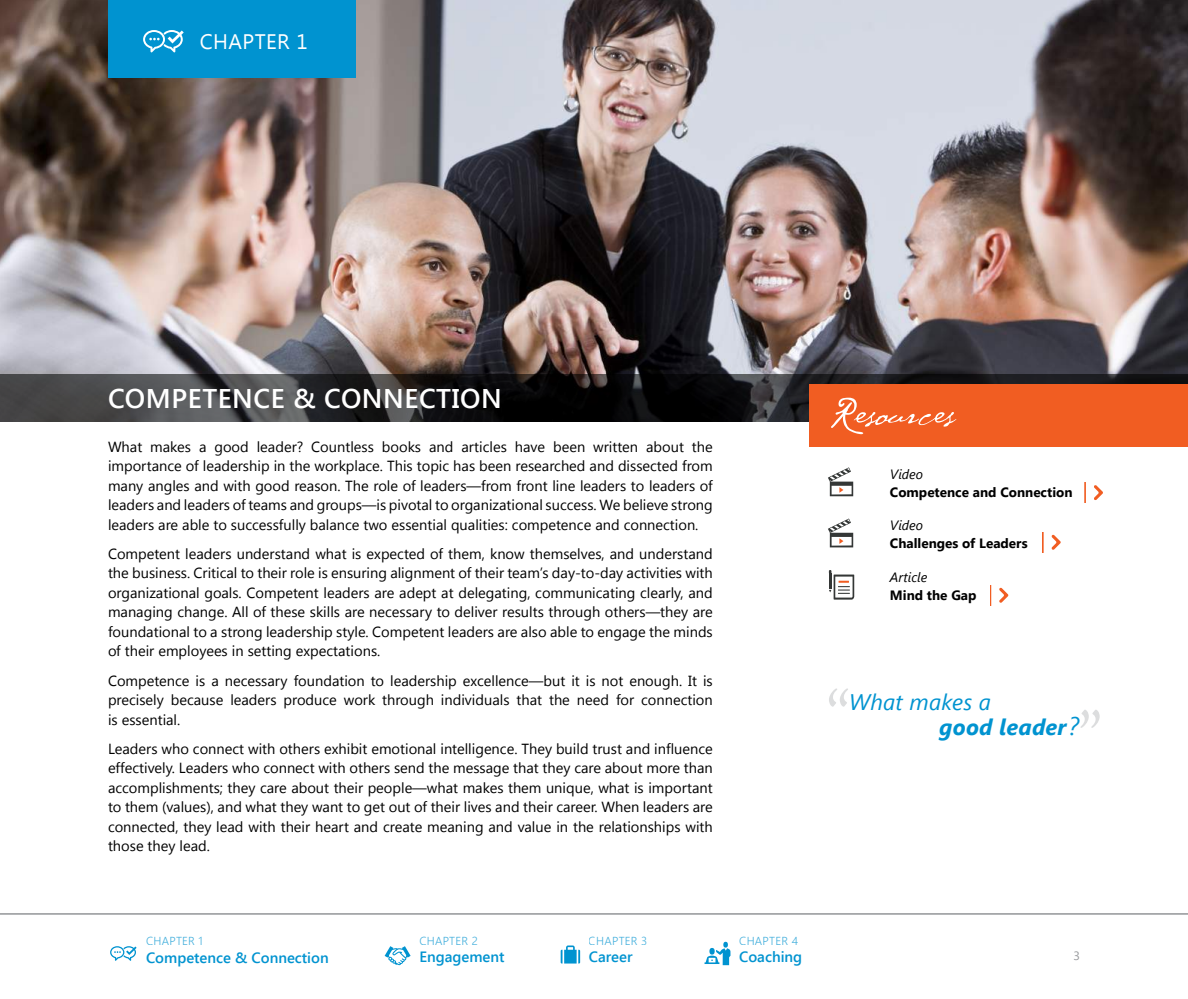
<style>
.page{position:relative;width:1188px;height:999px;background:#fff}
.page>*{position:absolute;margin:0;border:0;box-sizing:border-box;transform-origin:0 0}
.t1{font:italic 69.45px "Goudy Old Style T";color:#dcddde}
.t2{font:600 27px "Segoe UI";letter-spacing:.02em;color:#fff}
.t3{font:italic 22.5px/25.5px "Segoe UI";letter-spacing:.01em;color:#0093d0}
.t4{font:21px "Segoe UI";letter-spacing:.02em;color:#fff}
.t5{font:600 14.85px "Segoe UI";color:#0093d0}
.t6{font:14.7px/19.5px "Segoe UI";color:#000;text-align:justify}
.t7{font:700 13.5px "Segoe UI";color:#000}
.t8{font:italic 13.5px "Segoe UI";color:#000}
.t9{font:12px "Segoe UI";color:#939598}
.t10{font:300 11.55px "Segoe UI";letter-spacing:.02em;color:#0093d0}
.s1{font-weight:700}
.s2{font-size:25.5px}
</style>
<div class="page">
<img style="left:0;top:0;width:1188px;height:374px">
<svg style="left:0;top:374px;width:1188px;height:47px;background:#2b2a2b"></svg>
<div style="left:108px;top:0;width:248px;height:77px;background:#0093d0"></div>
<svg style="left:828px;top:467px;width:25px;height:29px"></svg>
<svg style="left:828px;top:519px;width:25px;height:28px"></svg>
<svg style="left:829px;top:570px;width:25px;height:30px"></svg>
<div style="left:810px;top:385px;width:378px;height:62px;background:#f15d22"></div>
<svg style="left:143px;top:30px;width:41px;height:22px"></svg>
<svg style="left:1094px;top:485px;width:9px;height:15px"></svg>
<svg style="left:1085px;top:483px;width:1px;height:20px"></svg>
<svg style="left:1052px;top:535px;width:9px;height:15px"></svg>
<svg style="left:1042px;top:533px;width:2px;height:19px"></svg>
<svg style="left:999px;top:588px;width:9px;height:15px"></svg>
<svg style="left:990px;top:586px;width:1px;height:19px"></svg>
<svg style="left:831px;top:398px;width:125px;height:36px"></svg>
<svg style="left:110px;top:946px;width:27px;height:15px"></svg>
<svg style="left:705px;top:942px;width:26px;height:23px"></svg>
<svg style="left:385px;top:946px;width:26px;height:19px"></svg>
<svg style="left:561px;top:945px;width:19px;height:19px"></svg>
<hr style="left:0;top:913px;width:1188px;height:2px;background:#939598">
<h3 class="t4" style="left:200px;top:27px;width:109px">CHAPTER 1</h3>
<h2 class="t2" style="left:108px;top:379px;width:395px">COMPETENCE &amp; CONNECTION</h2>
<p class="t6" style="left:108px;top:436px;width:606px">What makes a good leader? Countless books and articles have been written about the importance of leadership in the workplace. This topic has been researched and dissected from many angles and with good reason. The role of leaders—from front line leaders to leaders of leaders and leaders of teams and groups—is pivotal to organizational success. We believe strong leaders are able to successfully balance two essential qualities: competence and connection.</p>
<p class="t6" style="left:108px;top:543px;width:606px">Competent leaders understand what is expected of them, know themselves, and understand the business. Critical to their role is ensuring alignment of their team’s day-to-day activities with organizational goals. Competent leaders are adept at delegating, communicating clearly, and managing change. All of these skills are necessary to deliver results through others—they are foundational to a strong leadership style. Competent leaders are also able to engage the minds of their employees in setting expectations.</p>
<p class="t6" style="left:108px;top:670px;width:606px">Competence is a necessary foundation to leadership excellence—but it is not enough. It is precisely because leaders produce work through individuals that the need for connection is essential.</p>
<p class="t6" style="left:108px;top:738px;width:606px">Leaders who connect with others exhibit emotional intelligence. They build trust and influence effectively. Leaders who connect with others send the message that they care about more than accomplishments; they care about their people—what makes them unique, what is important to them (values), and what they want to get out of their lives and their career. When leaders are connected, they lead with their heart and create meaning and value in the relationships with those they lead.</p>
<p class="t8" style="left:890px;top:465px;width:35px">Video</p>
<p class="t7" style="left:890px;top:482px;width:184px">Competence and Connection</p>
<p class="t8" style="left:890px;top:516px;width:35px">Video</p>
<p class="t7" style="left:890px;top:534px;width:139px">Challenges of Leaders</p>
<p class="t8" style="left:890px;top:568px;width:39px">Article</p>
<p class="t7" style="left:890px;top:585px;width:88px">Mind the Gap</p>
<h1 class="t1" style="left:822px;top:676px;width:28px">“</h1>
<h3 class="t3" style="left:939px;top:688px;width:141px;text-indent:-90px">What makes a<br><span class="s1">good leader</span><span class="s2">?</span></h3>
<h1 class="t1" style="left:1074px;top:698px;width:28px">”</h1>
<p class="t10" style="left:146px;top:932px;width:58px">CHAPTER 1</p>
<p class="t10" style="left:419px;top:932px;width:60px">CHAPTER 2</p>
<p class="t10" style="left:589px;top:932px;width:60px">CHAPTER 3</p>
<p class="t10" style="left:739px;top:932px;width:60px">CHAPTER 4</p>
<p class="t5" style="left:146px;top:948px;width:184px">Competence &amp; Connection</p>
<p class="t5" style="left:419px;top:946px;width:87px">Engagement</p>
<p class="t5" style="left:589px;top:946px;width:45px">Career</p>
<p class="t5" style="left:739px;top:946px;width:64px">Coaching</p>
<p class="t9" style="left:1074px;top:948px;width:8px">3</p>
</div>
